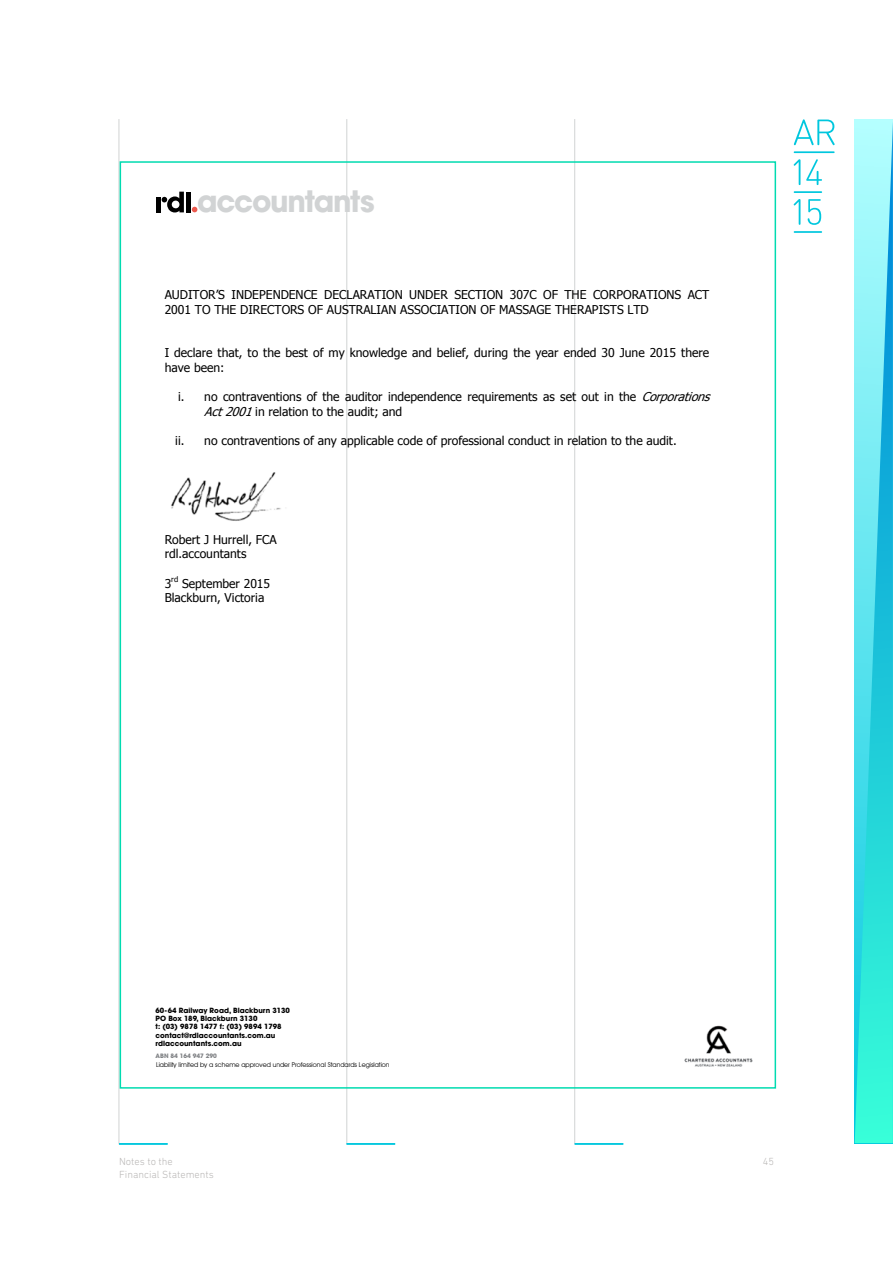
<style>
.page{position:relative;width:893px;height:1263px;background:#fff}
.page>*{position:absolute;margin:0;border:0;box-sizing:border-box;transform-origin:0 0}
.t1{font:700 29.25px "Avant Garde";letter-spacing:-.045em;color:#d1d3d4}
.t2{font:12.15px/14.7px "Tahoma";color:#000}
.t3{font:300 10.5px/12.6px "DIN Next Rounded LT Pro";color:#b9b7b6}
.t4{font:7.65px "Tahoma";color:#000}
.t5{font:700 7.05px/8.2px "Avant Garde";color:#000}
.t6{font:6.6px "Avant Garde IT Cby BT";color:#000}
.t7{font:700 6px "Avant Garde";color:#808285}
.s1{font-style:italic}
</style>
<div class="page">
<hr style="left:574px;top:119px;width:1px;height:1025px;background:#d1d3d4">
<hr style="left:347px;top:119px;width:1px;height:1025px;background:#d1d3d4">
<hr style="left:119px;top:119px;width:1px;height:1025px;background:#d1d3d4">
<hr style="left:119px;top:1143px;width:49px;height:2px;background:#00c7de">
<hr style="left:347px;top:1143px;width:48px;height:2px;background:#00c7de">
<hr style="left:575px;top:1143px;width:48px;height:2px;background:#00c7de">
<svg style="left:855px;top:121px;width:38px;height:1022px;background:#4de0e6"></svg>
<svg style="left:794px;top:119px;width:41px;height:26px"></svg>
<hr style="left:794px;top:151px;width:41px;height:2px;background:#00c7de">
<svg style="left:794px;top:159px;width:6px;height:26px"></svg>
<svg style="left:806px;top:159px;width:16px;height:26px"></svg>
<hr style="left:794px;top:191px;width:28px;height:2px;background:#00c7de">
<svg style="left:794px;top:199px;width:6px;height:26px"></svg>
<svg style="left:808px;top:199px;width:13px;height:26px"></svg>
<hr style="left:794px;top:231px;width:28px;height:2px;background:#00c7de">
<img style="left:171px;top:472px;width:110px;height:49px">
<hr style="left:186px;top:192px;width:4px;height:20px;background:#000">
<svg style="left:162px;top:192px;width:22px;height:20px"></svg>
<div style="left:156px;top:197px;width:5px;height:15px;background:#000"></div>
<svg style="left:192px;top:207px;width:5px;height:5px"></svg>
<img style="left:684px;top:1025px;width:69px;height:42px">
<h1 class="t1" style="left:197px;top:190px;width:179px">accountants</h1>
<p class="t2" style="left:165px;top:287px;width:546px">AUDITOR’S INDEPENDENCE DECLARATION UNDER SECTION 307C OF THE CORPORATIONS ACT<br>2001 TO THE DIRECTORS OF AUSTRALIAN ASSOCIATION OF MASSAGE THERAPISTS LTD</p>
<p class="t2" style="left:165px;top:345px;width:546px">I declare that, to the best of my knowledge and belief, during the year ended 30 June 2015 there have been:</p>
<p class="t2" style="left:204px;top:389px;width:512px;text-indent:-26px">i. no contraventions of the auditor independence requirements as set out in the <span class="s1">Corporations<br>Act2001</span>in relation to the audit; and</p>
<p class="t2" style="left:175px;top:433px;width:503px">ii. no contraventions of any applicable code of professional conduct in relation to the audit.</p>
<p class="t2" style="left:165px;top:531px;width:114px">Robert J Hurrell, FCA rdl.accountants</p>
<p class="t2" style="left:165px;top:575px;width:8px">3</p>
<p class="t4" style="left:171px;top:574px;width:9px">rd</p>
<p class="t2" style="left:165px;top:575px;width:107px;text-indent:17px">September 2015<br>Blackburn, Victoria</p>
<p class="t5" style="left:156px;top:1007px;width:136px">60-64 Railway Road, Blackburn 3130<br>PO Box 189, Blackburn 3130<br>t: (03) 9878 1477 f: (03) 9894 1798 contact@rdlaccountants.com.au rdlaccountants.com.au</p>
<p class="t7" style="left:156px;top:1053px;width:63px">ABN 84 164 947 290</p>
<p class="t6" style="left:156px;top:1061px;width:235px">Liability limited by a scheme approved under Professional Standards Legislation</p>
<p class="t3" style="left:119px;top:1155px;width:96px">Notes to the<br>Financial Statements</p>
<p class="t3" style="left:763px;top:1155px;width:13px">45</p>
</div>
